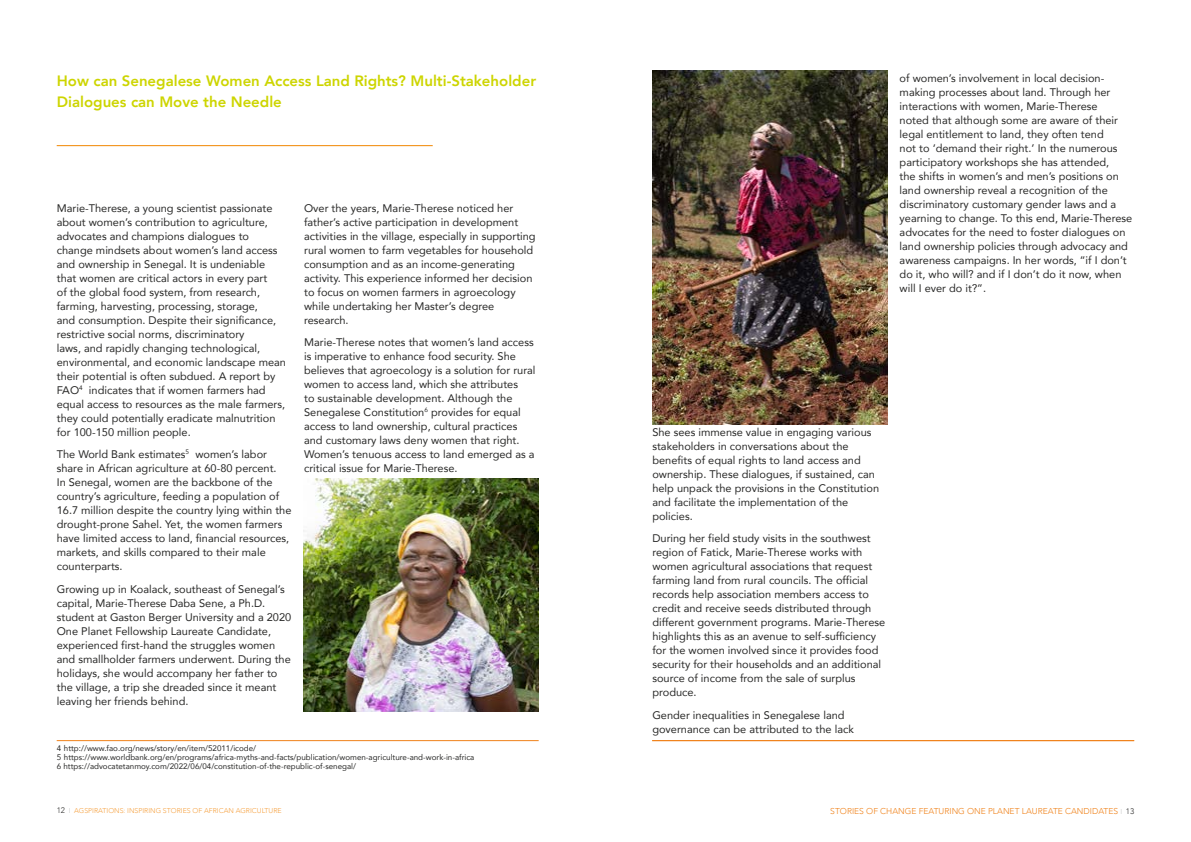
<style>
.page{position:relative;width:1191px;height:842px;background:#fff}
.page>*{position:absolute;margin:0;border:0;box-sizing:border-box;transform-origin:0 0}
.t1{font:800 15px/21px "Avenir";color:#cdd500}
.t2{font:11px/14px "Avenir";color:#282827}
.t3{font:300 8.5px "Avenir";color:#f0821a}
.t4{font:8px/9px "Avenir";color:#282827}
.t5{font:300 7px "Avenir";color:#f6a140}
.s1{font-size:8px;color:#282827}
.s2{color:#c6c6c6}
.s3{font-size:7px;color:#c6c6c6}
</style>
<div class="page">
<img style="left:652px;top:71px;width:235px;height:354px">
<img style="left:304px;top:478px;width:235px;height:234px">
<hr style="left:57px;top:145px;width:376px;height:1px;background:#f18700">
<hr style="left:57px;top:740px;width:481px;height:1px;background:#f0821a">
<hr style="left:652px;top:740px;width:482px;height:1px;background:#f0821a">
<h1 class="t1" style="left:57px;top:69px;width:481px">How can Senegalese Women Access Land Rights? Multi-Stakeholder<br>Dialogues can Move the Needle</h1>
<p class="t2" style="left:57px;top:200px;width:231px">Marie-Therese, a young scientist passionate about women’s contribution to agriculture, advocates and champions dialogues to change mindsets about women’s land access and ownership in Senegal. It is undeniable that women are critical actors in every part<br>of the global food system, from research, farming, harvesting, processing, storage,<br>and consumption. Despite their significance, restrictive social norms, discriminatory<br>laws, and rapidly changing technological, environmental, and economic landscape mean their potential is often subdued. A report by FAO<sup>4</sup> indicates that if women farmers had equal access to resources as the male farmers, they could potentially eradicate malnutrition for 100-150 million people.</p>
<p class="t2" style="left:57px;top:447px;width:236px">The World Bank estimates<sup>5</sup> women’s labor share in African agriculture at 60-80 percent.<br>In Senegal, women are the backbone of the country’s agriculture, feeding a population of 16.7 million despite the country lying within the drought-prone Sahel. Yet, the women farmers have limited access to land, financial resources, markets, and skills compared to their male counterparts.</p>
<p class="t2" style="left:57px;top:581px;width:236px">Growing up in Koalack, southeast of Senegal’s capital, Marie-Therese Daba Sene, a Ph.D. student at Gaston Berger University and a 2020<br>One Planet Fellowship Laureate Candidate, experienced first-hand the struggles women and smallholder farmers underwent. During the holidays, she would accompany her father to the village, a trip she dreaded since it meant leaving her friends behind.</p>
<p class="t2" style="left:304px;top:200px;width:233px">Over the years, Marie-Therese noticed her father’s active participation in development activities in the village, especially in supporting rural women to farm vegetables for household consumption and as an income-generating activity. This experience informed her decision to focus on women farmers in agroecology while undertaking her Master’s degree research.</p>
<p class="t2" style="left:304px;top:335px;width:233px">Marie-Therese notes that women’s land access is imperative to enhance food security. She believes that agroecology is a solution for rural women to access land, which she attributes<br>to sustainable development. Although the Senegalese Constitution<sup>6</sup> provides for equal access to land ownership, cultural practices and customary laws deny women that right.<br>Women’s tenuous access to land emerged as a critical issue for Marie-Therese.</p>
<p class="t4" style="left:57px;top:743px;width:419px">4 http://www.fao.org/news/story/en/item/52011/icode/<br>5 https://www.worldbank.org/en/programs/africa-myths-and-facts/publication/women-agriculture-and-work-in-africa<br>6 https://advocatetanmoy.com/2022/06/04/constitution-of-the-republic-of-senegal/</p>
<p class="t2" style="left:899px;top:71px;width:234px">of women’s involvement in local decision&shy;making processes about land. Through her interactions with women, Marie-Therese<br>noted that although some are aware of their legal entitlement to land, they often tend<br>not to ‘demand their right.’ In the numerous participatory workshops she has attended,<br>the shifts in women’s and men’s positions on land ownership reveal a recognition of the discriminatory customary gender laws and a yearning to change. To this end, Marie-Therese advocates for the need to foster dialogues on land ownership policies through advocacy and awareness campaigns. In her words, “if I don’t do it, who will? and if I don’t do it now, when will I ever do it?”.</p>
<p class="t2" style="left:652px;top:425px;width:228px">She sees immense value in engaging various stakeholders in conversations about the benefits of equal rights to land access and ownership. These dialogues, if sustained, can help unpack the provisions in the Constitution and facilitate the implementation of the policies.</p>
<p class="t2" style="left:652px;top:531px;width:234px">During her field study visits in the southwest region of Fatick, Marie-Therese works with women agricultural associations that request farming land from rural councils. The official records help association members access to credit and receive seeds distributed through different government programs. Marie-Therese highlights this as an avenue to self-sufficiency for the women involved since it provides food security for their households and an additional source of income from the sale of surplus produce.</p>
<p class="t2" style="left:652px;top:708px;width:203px">Gender inequalities in Senegalese land governance can be attributed to the lack</p>
<p class="t5" style="left:57px;top:806px;width:226px"><span class="s1">12</span> <span class="s2">I</span> AGSPIRATIONS: INSPIRING STORIES OF AFRICAN AGRICULTURE</p>
<p class="t3" style="left:830px;top:806px;width:305px">STORIES OF CHANGE FEATURING ONE PLANET LAUREATE CANDIDATES <span class="s3">I</span> <span class="s1">13</span></p>
</div>
